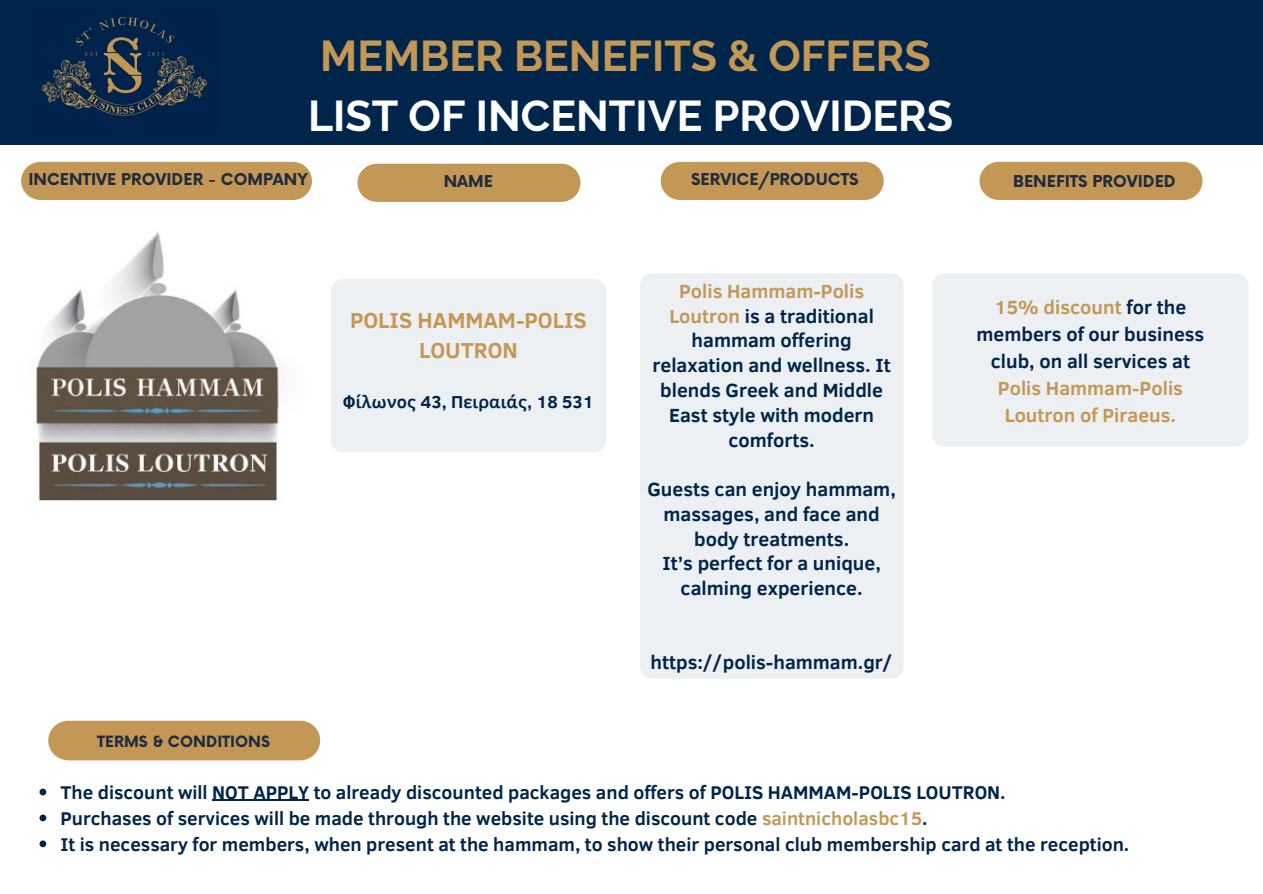
<style>
.page{position:relative;width:1263px;height:894px;background:#fff}
.page>*{position:absolute;margin:0;border:0;box-sizing:border-box;transform-origin:0 0}
.t1{font:700 42.9px/60px "Raleway";color:#fff}
.t2{font:700 22.2px/30.3px "Clear Sans";color:#c39857;text-align:center}
.t3{font:700 19.5px/24.8px "Clear Sans";color:#00254b;text-align:center}
.t4{font:700 18.9px "Clear Sans";color:#00254b}
.t5{font:700 17.7px "Clear Sans";color:#00254b}
.t6{font:700 15.9px "Now";color:#202b3d}
.t7{font:700 15.15px "Now";color:#202b3d}
.s1{color:#c39857}
</style>
<div class="page">
<div style="left:0;top:0;width:1263px;height:144px;background:#00254b"></div>
<img style="left:41px;top:17px;width:166px;height:99px">
<img style="left:35px;top:232px;width:301px;height:269px">
<div style="left:331px;top:279px;width:275px;height:173px;background:#edf0f2;border-radius:13px"></div>
<div style="left:640px;top:273px;width:264px;height:405px;background:#edf0f2;border-radius:13px"></div>
<div style="left:932px;top:273px;width:317px;height:173px;background:#edf0f2;border-radius:13px"></div>
<svg style="left:40px;top:788px;width:6px;height:7px"></svg>
<hr style="left:212px;top:799px;width:97px;height:1px;background:#00254b">
<svg style="left:40px;top:814px;width:6px;height:7px"></svg>
<svg style="left:40px;top:840px;width:6px;height:6px"></svg>
<div style="left:48px;top:720px;width:272px;height:40px;background:#c39857;border-radius:20px"></div>
<div style="left:21px;top:162px;width:291px;height:38px;background:#c39857;border-radius:19px"></div>
<div style="left:357px;top:164px;width:223px;height:38px;background:#c39857;border-radius:19px"></div>
<div style="left:661px;top:162px;width:223px;height:38px;background:#c39857;border-radius:19px"></div>
<div style="left:979px;top:162px;width:223px;height:38px;background:#c39857;border-radius:19px"></div>
<p class="t1" style="left:308px;top:26px;width:646px"><span class="s1">MEMBER BENEFITS &amp; OFFERS<br></span>LIST OF INCENTIVE PROVIDERS</p>
<h3 class="t6" style="left:28px;top:171px;width:281px">INCENTIVE PROVIDER - COMPANY</h3>
<h3 class="t6" style="left:444px;top:172px;width:51px">NAME</h3>
<h3 class="t6" style="left:691px;top:171px;width:169px">SERVICE/PRODUCTS</h3>
<p class="t6" style="left:1013px;top:172px;width:164px">BENEFITS PROVIDED</p>
<h3 class="t7" style="left:97px;top:732px;width:174px">TERMS &amp; CONDITIONS</h3>
<p class="t2" style="left:350px;top:304px;width:238px">POLIS HAMMAM-POLIS<br>LOUTRON</p>
<h1 class="t5" style="left:343px;top:388px;width:253px">Φίλωνος 43, Πειραιάς, 18 531</h1>
<p class="t3" style="left:652px;top:277px;width:240px"><span class="s1">Polis Hammam-Polis<br>Loutron</span> is a traditional hammam offering relaxation and wellness. It blends Greek and Middle<br>East style with modern comforts.</p>
<p class="t3" style="left:647px;top:475px;width:250px">Guests can enjoy hammam, massages, and face and body treatments.<br>It’s perfect for a unique, calming experience.</p>
<p class="t3" style="left:650px;top:649px;width:244px">https://polis-hammam.gr/</p>
<p class="t3" style="left:976px;top:292px;width:229px;line-height:27px"><span class="s1">15% discount</span> for the members of our business club, on all services at<br><span class="s1">Polis Hammam-Polis<br>Loutron of Piraeus.</span></p>
<p class="t4" style="left:60px;top:778px;width:947px">The discount will NOT APPLY to already discounted packages and offers of POLIS HAMMAM-POLIS LOUTRON.</p>
<h2 class="t4" style="left:60px;top:804px;width:869px">Purchases of services will be made through the website using the discount code <span class="s1">saintnicholasbc15</span>.</h2>
<h3 class="t4" style="left:60px;top:830px;width:1070px">It is necessary for members, when present at the hammam, to show their personal club membership card at the reception.</h3>
</div>
